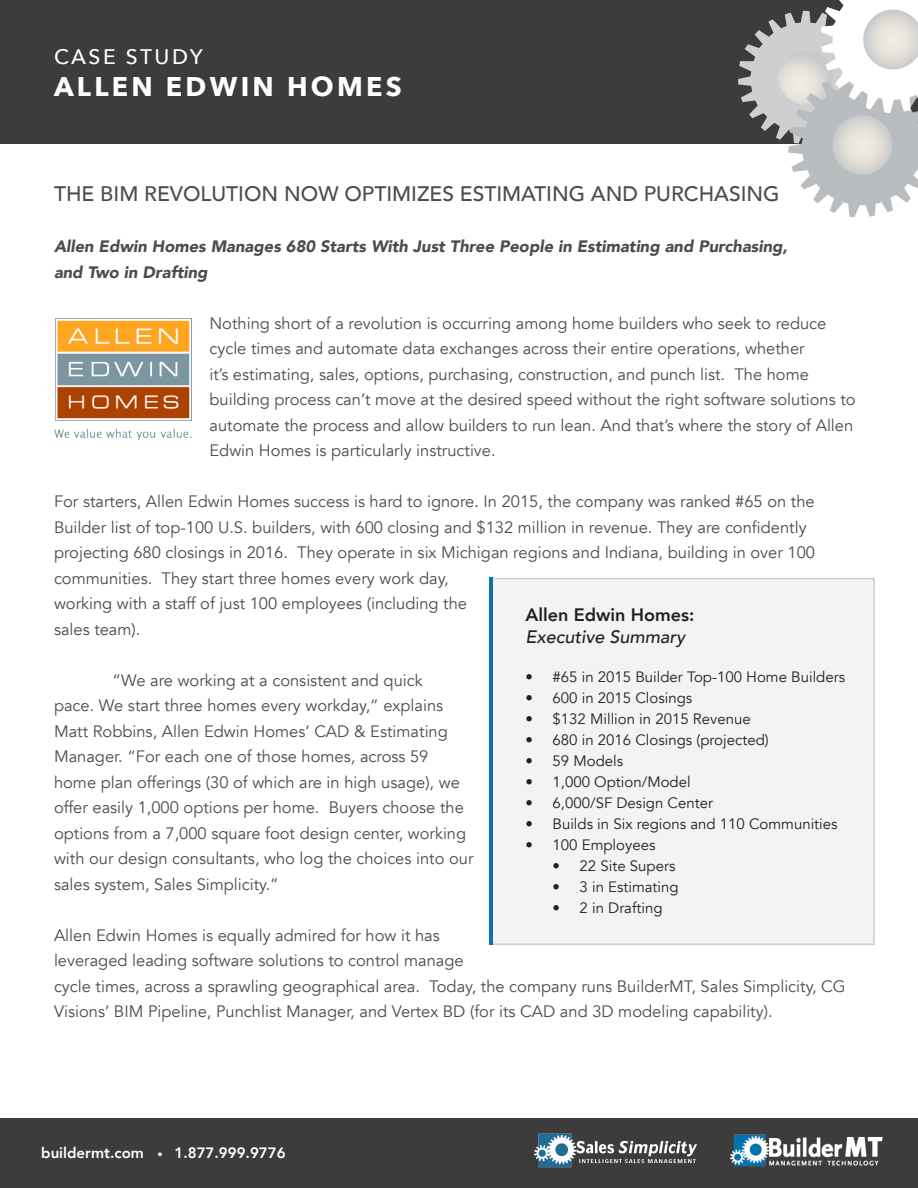
<style>
.page{position:relative;width:918px;height:1188px;background:#fff}
.page>*{position:absolute;margin:0;border:0;box-sizing:border-box;transform-origin:0 0}
.t1{font:700 27px "Avenir Next";letter-spacing:.12em;color:#fff}
.t2{font:500 21px "Avenir";color:#4b4c4d}
.t3{font:500 21px "Avenir Next";letter-spacing:.12em;color:#fff}
.t4{font:800 18px "Avenir";color:#231f20}
.t5{font:italic 500 18px "Avenir";color:#231f20}
.t6{font:16.5px/25.5px "Avenir";color:#4b4c4d}
.t7{font:italic 900 16.5px "Avenir";color:#4b4c4d}
.t8{font:15px "Avenir";color:#231f20}
.t9{font:800 15px "Avenir";color:#fff}
.s1{font-size:10.5px}
</style>
<div class="page">
<div style="left:0;top:1118px;width:918px;height:70px;background:#3c3c3d"></div>
<img style="left:730px;top:1134px;width:153px;height:33px">
<img style="left:534px;top:1133px;width:163px;height:35px">
<div style="left:0;top:0;width:918px;height:144px;background:#3c3c3d"></div>
<svg style="left:738px;top:0;width:180px;height:217px"></svg>
<img style="left:54px;top:319px;width:137px;height:120px">
<div style="left:490px;top:578px;width:385px;height:367px;background:#f2f3f4;border:2px solid #cdced0"></div>
<hr style="left:490px;top:578px;width:3px;height:367px;background:#0e71ad">
<p class="t3" style="left:54px;top:38px;width:150px">CASE STUDY</p>
<p class="t1" style="left:54px;top:63px;width:349px">ALLEN EDWIN HOMES</p>
<p class="t2" style="left:54px;top:176px;width:727px">THE BIM REVOLUTION NOW OPTIMIZES ESTIMATING AND PURCHASING</p>
<p class="t7" style="left:54px;top:233px;width:735px">Allen Edwin Homes Manages 680 Starts With Just Three People in Estimating and Purchasing,</p>
<p class="t7" style="left:54px;top:258px;width:155px">and Two in Drafting</p>
<p class="t6" style="left:209px;top:310px;width:648px">Nothing short of a revolution is occurring among home builders who seek to reduce cycle times and automate data exchanges across their entire operations, whether<br>it’s estimating, sales, options, purchasing, construction, and punch list. The home building process can’t move at the desired speed without the right software solutions to automate the process and allow builders to run lean. And that’s where the story of Allen Edwin Homes is particularly instructive.</p>
<p class="t6" style="left:54px;top:489px;width:763px">For starters, Allen Edwin Homes success is hard to ignore. In 2015, the company was ranked #65 on the Builder list of top-100 U.S. builders, with 600 closing and $132 million in revenue. They are confidently projecting 680 closings in 2016. They operate in six Michigan regions and Indiana, building in over 100 communities. They start three homes every work day,<br>working with a staff of just 100 employees (including the<br>sales team).</p>
<p class="t6" style="left:54px;top:667px;width:421px;text-indent:59px">“We are working at a consistent and quick<br>pace. We start three homes every workday,” explains Matt Robbins, Allen Edwin Homes’ CAD &amp; Estimating Manager. “For each one of those homes, across 59 home plan offerings (30 of which are in high usage), we offer easily 1,000 options per home. Buyers choose the options from a 7,000 square foot design center, working with our design consultants, who log the choices into our sales system, Sales Simplicity.”</p>
<p class="t6" style="left:54px;top:922px;width:793px">Allen Edwin Homes is equally admired for how it has<br>leveraged leading software solutions to control manage<br>cycle times, across a sprawling geographical area. Today, the company runs BuilderMT, Sales Simplicity, CG Visions’ BIM Pipeline, Punchlist Manager, and Vertex BD (for its CAD and 3D modeling capability).</p>
<p class="t4" style="left:526px;top:601px;width:171px">Allen Edwin Homes:</p>
<p class="t5" style="left:526px;top:626px;width:161px">Executive Summary</p>
<p class="t8" style="left:526px;top:667px;width:321px">• #65 in 2015 Builder Top-100 Home Builders</p>
<p class="t8" style="left:526px;top:688px;width:168px">• 600 in 2015 Closings</p>
<p class="t8" style="left:526px;top:709px;width:227px">• $132 Million in 2015 Revenue</p>
<p class="t8" style="left:526px;top:730px;width:245px">• 680 in 2016 Closings (projected)</p>
<p class="t8" style="left:526px;top:751px;width:99px">• 59 Models</p>
<p class="t8" style="left:526px;top:772px;width:167px">• 1,000 Option/Model</p>
<p class="t8" style="left:526px;top:793px;width:189px">• 6,000/SF Design Center</p>
<p class="t8" style="left:526px;top:814px;width:314px">• Builds in Six regions and 110 Communities</p>
<p class="t8" style="left:526px;top:835px;width:131px">• 100 Employees</p>
<p class="t8" style="left:553px;top:856px;width:124px">• 22 Site Supers</p>
<p class="t8" style="left:553px;top:877px;width:128px">• 3 in Estimating</p>
<p class="t8" style="left:553px;top:898px;width:112px">• 2 in Drafting</p>
<p class="t9" style="left:41px;top:1141px;width:246px">buildermt.com <span class="s1">•</span> 1.877.999.9776</p>
</div>
